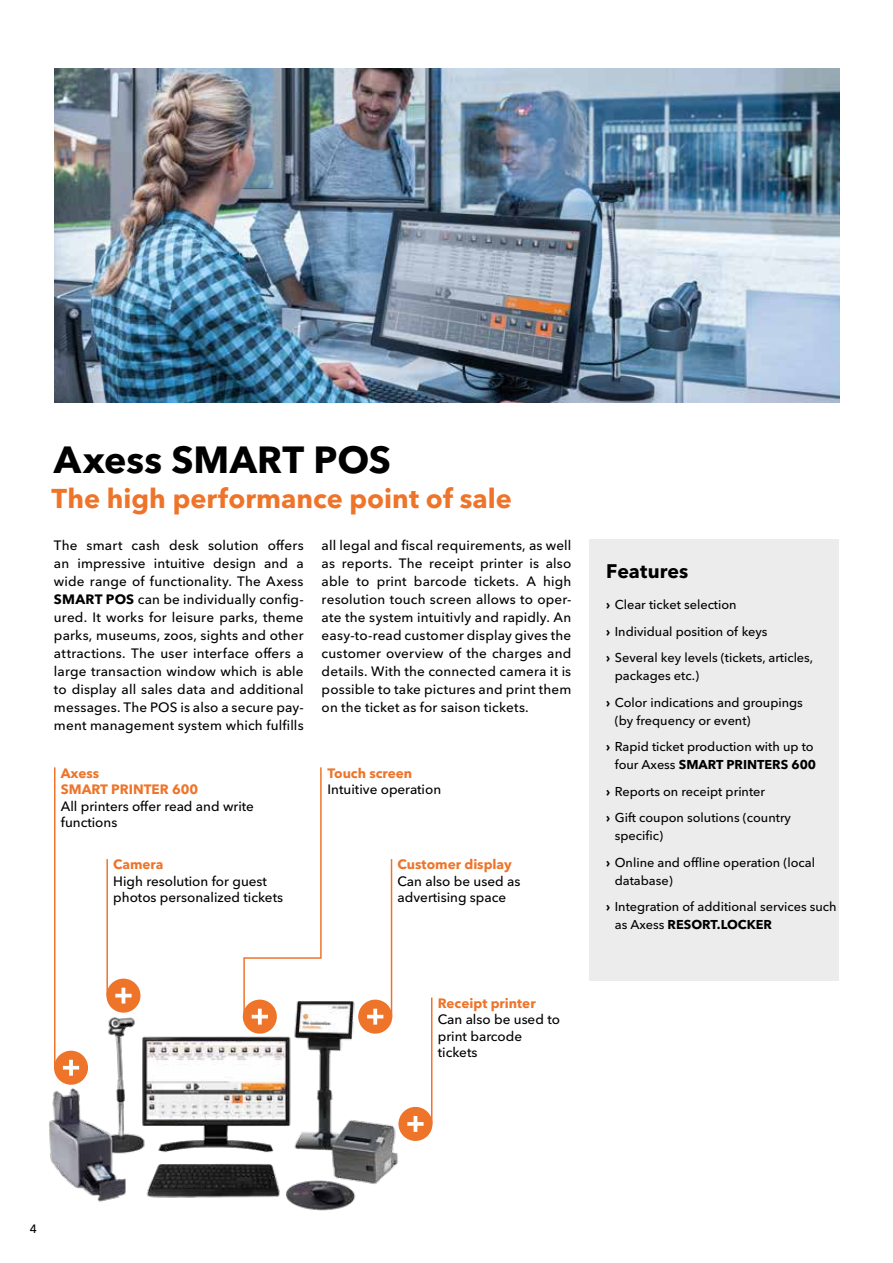
<style>
.page{position:relative;width:893px;height:1263px;background:#fff}
.page>*{position:absolute;margin:0;border:0;box-sizing:border-box;transform-origin:0 0}
.t1{font:700 37.5px "Avenir Next Cyr";letter-spacing:.005em;color:#000}
.t2{font:700 27px "Avenir Next Cyr";color:#ee742a}
.t3{font:700 19.5px "Avenir Next Cyr";letter-spacing:.005em;color:#000}
.t4{font:500 13.5px/18px "Avenir Next Cyr";color:#000}
.t5{font:700 13.5px/16.5px "Avenir Next Cyr";color:#ee742a}
.t6{font:500 12.75px/26.5px "Avenir Next Cyr";color:#000}
.t7{font:700 12.75px "Avenir Next Cyr";color:#000}
.t8{font:500 12px "Avenir Next Cyr";color:#000}
.s1{font-weight:700}
.s2{font-weight:500}
</style>
<div class="page">
<img style="left:54px;top:68px;width:785px;height:334px">
<img style="left:49px;top:990px;width:366px;height:221px">
<div style="left:398px;top:1107px;width:34px;height:34px;background:#ee742a;border-radius:50%"></div>
<svg style="left:407px;top:1116px;width:17px;height:16px"></svg>
<div style="left:358px;top:999px;width:34px;height:35px;background:#ee742a;border-radius:50%"></div>
<svg style="left:367px;top:1009px;width:16px;height:15px"></svg>
<div style="left:243px;top:999px;width:34px;height:35px;background:#ee742a;border-radius:50%"></div>
<svg style="left:243px;top:767px;width:79px;height:257px"></svg>
<div style="left:106px;top:978px;width:34px;height:35px;background:#ee742a;border-radius:50%"></div>
<svg style="left:115px;top:988px;width:17px;height:15px"></svg>
<div style="left:54px;top:1051px;width:34px;height:34px;background:#ee742a;border-radius:50%"></div>
<svg style="left:63px;top:1060px;width:16px;height:16px"></svg>
<div style="left:589px;top:539px;width:250px;height:442px;background:#ececec"></div>
<hr style="left:54px;top:767px;width:2px;height:301px;background:#ee742a">
<hr style="left:106px;top:859px;width:2px;height:137px;background:#ee742a">
<hr style="left:391px;top:859px;width:1px;height:158px;background:#ee742a">
<hr style="left:431px;top:997px;width:1px;height:127px;background:#ee742a">
<h1 class="t1" style="left:54px;top:437px;width:339px">Axess SMART POS</h1>
<h2 class="t2" style="left:52px;top:482px;width:462px">The high performance point of sale</h2>
<p class="t4" style="left:54px;top:536px;width:251px;text-align:justify">The smart cash desk solution offers an impressive intuitive design and a wide range of functionality. The Axess <span class="s1">SMART POS</span> can be individually config&shy;ured. It works for leisure parks, theme parks, museums, zoos, sights and other attractions. The user interface offers a large transaction window which is able to display all sales data and additional messages. The POS is also a secure pay&shy;ment management system which fulfills</p>
<p class="t4" style="left:322px;top:536px;width:251px;text-align:justify">all legal and fiscal requirements, as well as reports. The receipt printer is also able to print barcode tickets. A high resolution touch screen allows to oper&shy;ate the system intuitivly and rapidly. An easy-to-read customer display gives the customer overview of the charges and details. With the connected camera it is possible to take pictures and print them on the ticket as for saison tickets.</p>
<p class="t5" style="left:61px;top:764px;width:139px">Axess<br>SMART PRINTER 600</p>
<p class="t4" style="left:61px;top:797px;width:195px;line-height:16.5px">All printers offer read and write functions</p>
<p class="t5" style="left:113px;top:856px;width:52px">Camera</p>
<p class="t4" style="left:113px;top:873px;width:171px;line-height:16.5px">High resolution for guest photos personalized tickets</p>
<p class="t5" style="left:328px;top:764px;width:86px">Touch screen</p>
<p class="t4" style="left:328px;top:780px;width:115px">Intuitive operation</p>
<p class="t5" style="left:398px;top:856px;width:116px">Customer display</p>
<p class="t4" style="left:398px;top:873px;width:124px;line-height:16.5px">Can also be used as advertising space</p>
<p class="t5" style="left:438px;top:995px;width:99px">Receipt printer</p>
<p class="t4" style="left:438px;top:1011px;width:124px;line-height:16.5px">Can also be used to print barcode tickets</p>
<h3 class="t3" style="left:606px;top:560px;width:84px">Features</h3>
<p class="t6" style="left:606px;top:591px;width:208px"><span class="s1">›</span> Clear ticket selection<br><span class="s1">›</span> Individual position of keys<br><span class="s1">›</span> Several key levels (tickets, articles,</p>
<p class="t6" style="left:606px;top:662px;width:198px;text-indent:9px">packages etc.)<br><span class="s1">›</span> Color indications and groupings</p>
<p class="t6" style="left:606px;top:707px;width:209px;text-indent:9px">(by frequency or event)<br><span class="s1">›</span> Rapid ticket production with up to</p>
<p class="t6" style="left:606px;top:751px;width:211px;text-indent:9px">four Axess <span class="s1">SMART PRINTERS 600 ›</span> Reports on receipt printer<br><span class="s1">›</span> Gift coupon solutions (country</p>
<p class="t6" style="left:606px;top:822px;width:210px;text-indent:9px">specific)<br><span class="s1">›</span> Online and offline operation (local</p>
<p class="t6" style="left:606px;top:867px;width:232px;text-indent:9px">database)<br><span class="s1">›</span> Integration of additional services such</p>
<p class="t7" style="left:615px;top:917px;width:159px"><span class="s2">as Axess</span> RESORT.LOCKER</p>
<p class="t8" style="left:30px;top:1222px;width:9px">4</p>
</div>
